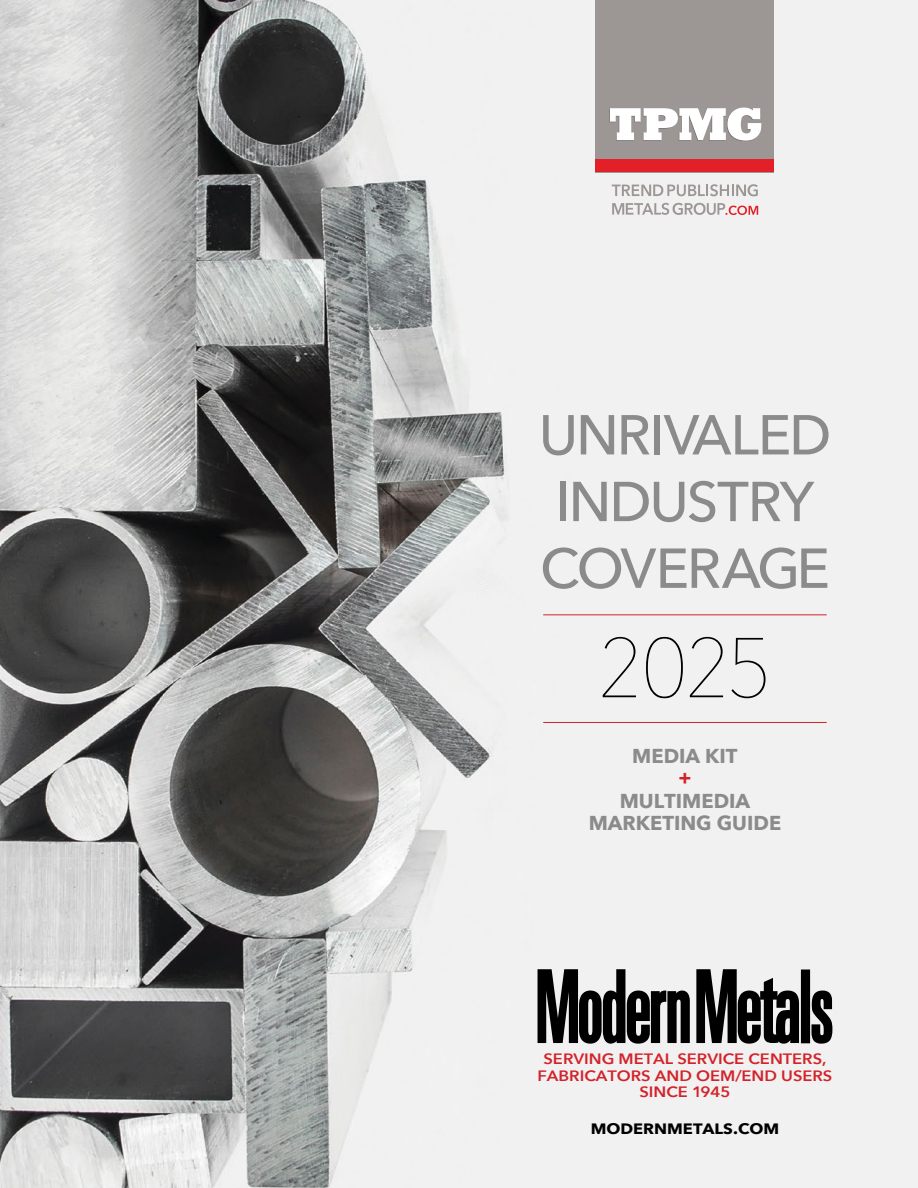
<style>
.page{position:relative;width:918px;height:1188px;background:#fff}
.page>*{position:absolute;margin:0;border:0;box-sizing:border-box;transform-origin:0 0}
.t1{font:200 83.85px "Avenir Next";color:#000}
.t2{font:500 55.65px/66.8px "Avenir Next";letter-spacing:-.04em;color:#8b8b8c}
.t3{font:700 20.1px/22.5px "Avenir Next";color:#8b8b8c;text-align:center}
.t4{font:700 19.5px "Avenir Next";color:#d2232a}
.t5{font:600 15px/16.5px "Avenir Next";color:#d2232a;text-align:center;scale:1.1 1}
.t6{font:700 15px "Avenir Next";color:#000;scale:1.1 1}
</style>
<div class="page">
<img style="left:0;top:0;width:918px;height:1188px">
<div style="left:596px;top:0;width:178px;height:172px;background:#9c9695"></div>
<svg style="left:609px;top:108px;width:152px;height:33px"></svg>
<div style="left:596px;top:159px;width:178px;height:13px;background:#e31f27"></div>
<svg style="left:612px;top:184px;width:146px;height:12px"></svg>
<svg style="left:612px;top:203px;width:146px;height:12px"></svg>
<svg style="left:538px;top:969px;width:152px;height:75px"></svg>
<svg style="left:696px;top:969px;width:136px;height:75px"></svg>
<hr style="left:543px;top:614px;width:284px;height:1px;background:#d2232a">
<hr style="left:543px;top:722px;width:284px;height:1px;background:#d2232a">
<h2 class="t2" style="left:539px;top:400px;width:294px">UNRIVALED<br>INDUSTRY<br>COVERAGE</h2>
<h1 class="t1" style="left:597px;top:597px;width:177px">2025</h1>
<h3 class="t3" style="left:632px;top:744px;width:107px">MEDIA KIT</h3>
<h3 class="t4" style="left:678px;top:760px;width:14px">+</h3>
<h3 class="t3" style="left:589px;top:789px;width:194px">MULTIMEDIA<br>MARKETING GUIDE</h3>
<p class="t5" style="left:538px;top:1050px;width:270px">SERVING METAL SERVICE CENTERS,<br>FABRICATORS AND OEM/END USERS<br>SINCE 1945</p>
<p class="t6" style="left:591px;top:1116px;width:173px">MODERNMETALS.COM</p>
</div>
